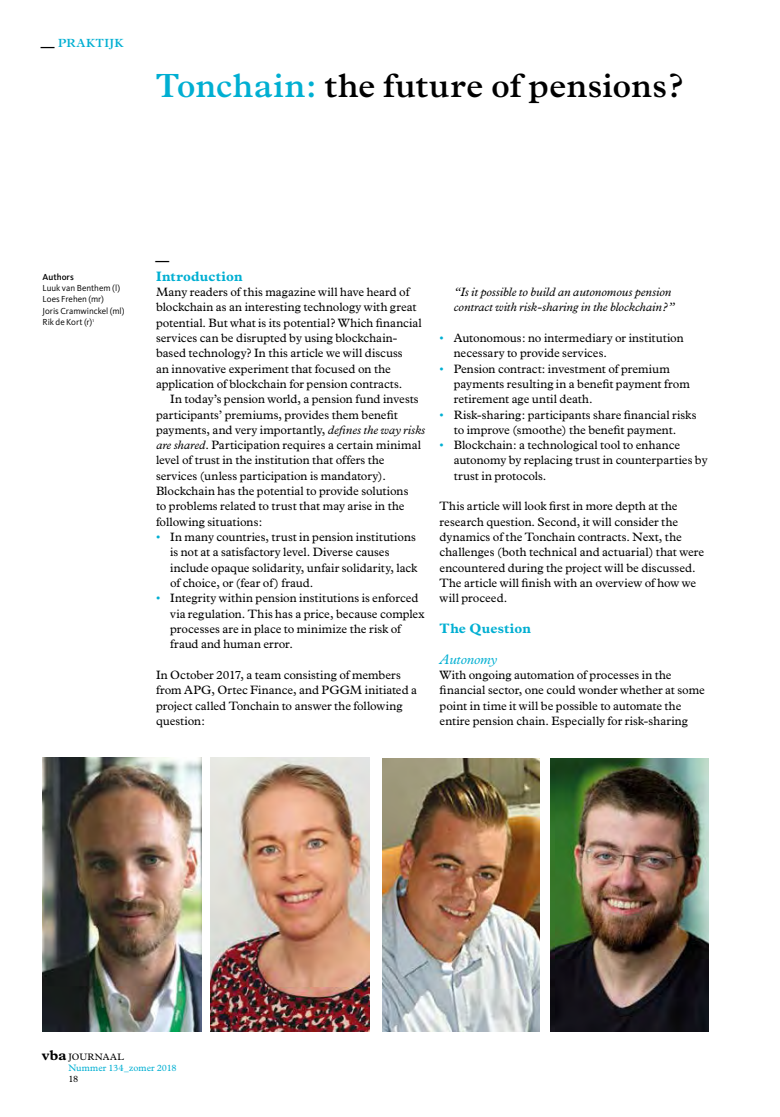
<style>
.page{position:relative;width:780px;height:1117px;background:#fff}
.page>*{position:absolute;margin:0;border:0;box-sizing:border-box;transform-origin:0 0}
.t1{font:600 33.75px "Plantin";letter-spacing:.01em;color:#000}
.t2{font:700 13.75px "Plantin";letter-spacing:.01em;color:#00afd2}
.t3{font:italic 13.75px "Plantin";color:#00afd2}
.t4{font:600 13.75px "Plantin";color:#000}
.t5{font:12.25px/15.2px "Plantin";color:#000}
.t6{font:italic 12.25px/15.2px "Plantin";color:#000}
.t7{font:600 11.88px "Plantin";letter-spacing:.025em;color:#00afd2}
.t8{font:9.38px "Plantin";letter-spacing:.005em;color:#00afd2}
.t9{font:9.38px "Plantin";letter-spacing:.025em;color:#000}
.t10{font:9px/11.2px "Kievit OT";color:#000}
.t11{font:500 9px "Kievit OT";color:#000}
.s1{font-size:13.75px;color:#000}
.s2{color:#00afd2}
.s3{font-style:italic}
.s4{font-weight:700;font-size:14.25px}
</style>
<div class="page">
<img style="left:43px;top:757px;width:158px;height:274px">
<img style="left:211px;top:757px;width:158px;height:274px">
<img style="left:382px;top:758px;width:158px;height:273px">
<img style="left:550px;top:758px;width:158px;height:273px">
<p class="t7" style="left:41px;top:36px;width:84px"><span class="s1">—</span> PRAKTIJK</p>
<h1 class="t1" style="left:155px;top:65px;width:530px"><span class="s2">Tonchain:</span> the future of pensions?</h1>
<p class="t4" style="left:155px;top:252px;width:15px">—</p>
<p class="t2" style="left:156px;top:268px;width:88px">Introduction</p>
<p class="t5" style="left:156px;top:284px;width:267px">Many readers of this magazine will have heard of blockchain as an interesting technology with great potential. But what is its potential? Which financial services can be disrupted by using blockchain-- based technology? In this article we will discuss<br>an innovative experiment that focused on the application of blockchain for pension contracts.</p>
<p class="t5" style="left:156px;top:391px;width:271px;text-indent:14px">In today’s pension world, a pension fund invests participants’ premiums, provides them benefit payments, and very importantly, <span class="s3">defines the way risks are shared</span>. Participation requires a certain minimal level of trust in the institution that offers the services (unless participation is mandatory).<br>Blockchain has the potential to provide solutions<br>to problems related to trust that may arise in the following situations:</p>
<p class="t5" style="left:170px;top:529px;width:249px;text-indent:-14px"><span class="s2">•</span> In many countries, trust in pension institutions is not at a satisfactory level. Diverse causes include opaque solidarity, unfair solidarity, lack of choice, or (fear of) fraud.</p>
<p class="t5" style="left:170px;top:590px;width:256px;text-indent:-14px"><span class="s2">•</span> Integrity within pension institutions is enforced via regulation. This has a price, because complex processes are in place to minimize the risk of fraud and human error.</p>
<p class="t5" style="left:156px;top:667px;width:262px">In October 2017, a team consisting of members from APG, Ortec Finance, and PGGM initiated a project called Tonchain to answer the following question:</p>
<p class="t11" style="left:43px;top:272px;width:33px">Authors</p>
<p class="t10" style="left:43px;top:282px;width:84px">Luuk van Benthem (l)<br>Loes Frehen (mr)<br>Joris Cramwinckel (ml)<br>Rik de Kort (r)<sup>1</sup></p>
<p class="t6" style="left:454px;top:284px;width:222px">“Is it possible to build an autonomous pension contract with risk-sharing in the blockchain?”</p>
<p class="t5" style="left:454px;top:330px;width:231px;text-indent:-14px"><span class="s2">•</span> Autonomous: no intermediary or institution necessary to provide services.</p>
<p class="t5" style="left:454px;top:361px;width:237px;text-indent:-14px"><span class="s2">•</span> Pension contract: investment of premium payments resulting in a benefit payment from retirement age until death.</p>
<p class="t5" style="left:439px;top:407px;width:258px;text-align:center"><span class="s2">•</span> Risk-sharing: participants share financial risks to improve (smoothe) the benefit payment.</p>
<p class="t5" style="left:454px;top:437px;width:255px;text-indent:-14px"><span class="s2">•</span> Blockchain: a technological tool to enhance autonomy by replacing trust in counterparties by trust in protocols.</p>
<p class="t5" style="left:439px;top:498px;width:266px">This article will look first in more depth at the research question. Second, it will consider the dynamics of the Tonchain contracts. Next, the challenges (both technical and actuarial) that were encountered during the project will be discussed.<br>The article will finish with an overview of how we will proceed.</p>
<p class="t2" style="left:439px;top:620px;width:93px">The Question</p>
<p class="t3" style="left:439px;top:651px;width:59px">Autonomy</p>
<p class="t5" style="left:439px;top:667px;width:267px">With ongoing automation of processes in the financial sector, one could wonder whether at some point in time it will be possible to automate the entire pension chain. Especially for risk-sharing</p>
<p class="t9" style="left:42px;top:1051px;width:84px"><span class="s4">vba</span> JOURNAAL</p>
<p class="t8" style="left:68px;top:1062px;width:110px">Nummer 134_zomer 2018</p>
<p class="t9" style="left:68px;top:1073px;width:11px">18</p>
</div>
